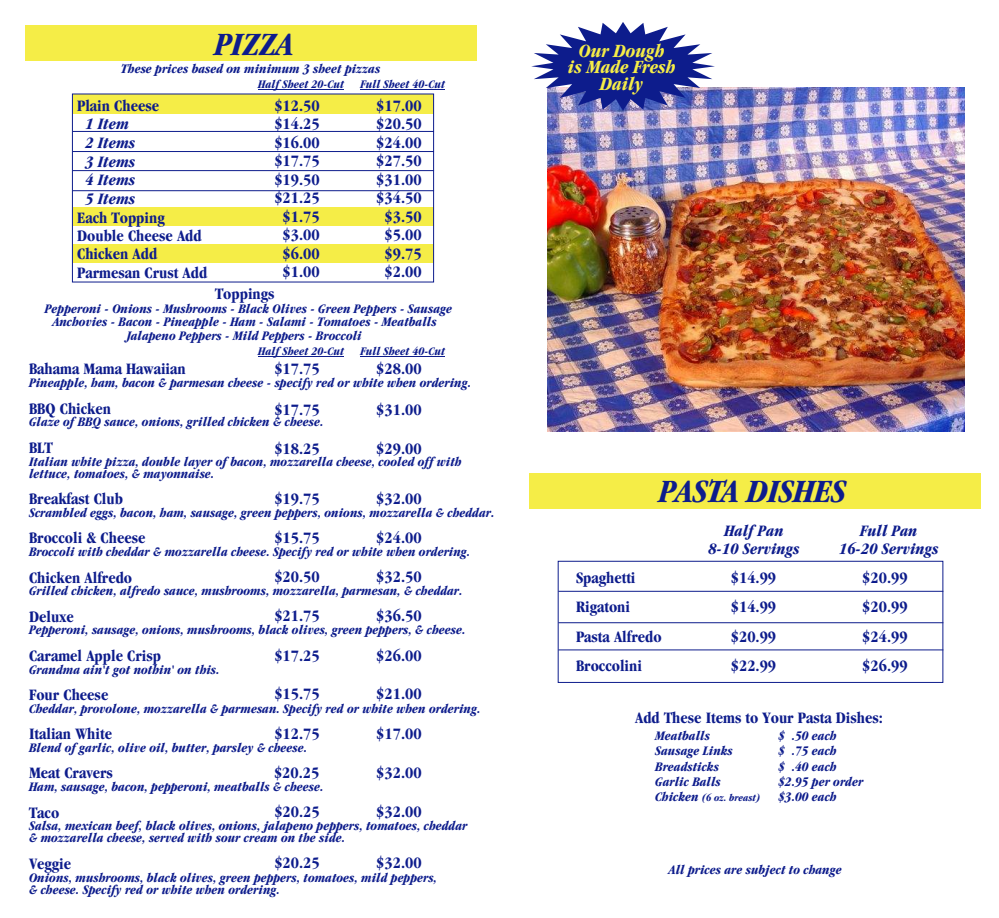
<style>
.page{position:relative;width:999px;height:918px;background:#fff}
.page>*{position:absolute;margin:0;border:0;box-sizing:border-box;transform-origin:0 0}
.t1{font:italic 700 condensed 33.6px "Garamond";color:#0d1c8c}
.t2{font:italic 700 condensed 19.35px/16.4px "Garamond";color:#f5ed47;text-align:center}
.t3{font:700 condensed 16.5px/18.5px "Garamond";color:#0d1c8c}
.t4{font:italic 700 condensed 16.5px/18.6px "Garamond";color:#0d1c8c;text-align:center}
.t5{font:italic 700 condensed 13.5px/15.3px "Garamond";color:#0d1c8c}
.t6{font:italic 700 condensed 12px "Garamond";color:#0d1c8c}
.t7{font:italic 700 condensed 10.5px "Garamond";color:#0d1c8c}
.s1{font-size:13.5px}
</style>
<div class="page">
<div style="left:25px;top:26px;width:452px;height:35px;background:#f5ed47"></div>
<div style="left:529px;top:473px;width:452px;height:35px;background:#f5ed47"></div>
<div style="left:73px;top:208px;width:360px;height:18px;background:#f5ed47"></div>
<div style="left:73px;top:244px;width:360px;height:19px;background:#f5ed47"></div>
<div style="left:73px;top:94px;width:360px;height:20px;background:#f5ed47"></div>
<hr style="left:258px;top:89px;width:86px;height:1px;background:#0d1c8c">
<hr style="left:258px;top:356px;width:86px;height:1px;background:#0d1c8c">
<hr style="left:361px;top:89px;width:84px;height:1px;background:#0d1c8c">
<hr style="left:361px;top:356px;width:84px;height:1px;background:#0d1c8c">
<div style="left:72px;top:94px;width:362px;height:188px;border:1px solid #0d1c8c"></div>
<div style="left:558px;top:561px;width:385px;height:122px;border:1px solid #0d1c8c"></div>
<hr style="left:73px;top:131px;width:361px;height:1px;background:#0d1c8c">
<hr style="left:558px;top:591px;width:385px;height:1px;background:#0d1c8c">
<hr style="left:73px;top:151px;width:361px;height:1px;background:#0d1c8c">
<hr style="left:558px;top:622px;width:385px;height:1px;background:#0d1c8c">
<hr style="left:73px;top:170px;width:361px;height:1px;background:#0d1c8c">
<hr style="left:558px;top:650px;width:385px;height:1px;background:#0d1c8c">
<hr style="left:73px;top:190px;width:361px;height:1px;background:#0d1c8c">
<img style="left:547px;top:87px;width:418px;height:344px">
<svg style="left:531px;top:22px;width:184px;height:89px"></svg>
<h1 class="t1" style="left:215px;top:29px;width:80px">PIZZA</h1>
<p class="t5" style="left:121px;top:62px;width:261px">These prices based on minimum 3 sheet pizzas</p>
<p class="t3" style="left:77px;top:97px;width:84px">Plain Cheese</p>
<p class="t4" style="left:85px;top:116px;width:51px;text-align:left">1 Item<br>2 Items<br>3 Items<br>4 Items<br>5 Items</p>
<p class="t3" style="left:77px;top:209px;width:132px">Each Topping<br>Double Cheese Add<br>Chicken Add<br>Parmesan Crust Add</p>
<p class="t6" style="left:258px;top:79px;width:87px">Half Sheet 20-Cut</p>
<p class="t3" style="left:274px;top:97px;width:47px;text-align:center">$12.50 $14.25 $16.00 $17.75 $19.50 $21.25 $1.75 $3.00 $6.00 $1.00</p>
<p class="t6" style="left:361px;top:79px;width:86px">Full Sheet 40-Cut</p>
<p class="t3" style="left:376px;top:97px;width:47px;text-align:center">$17.00 $20.50 $24.00 $27.50 $31.00 $34.50 $3.50 $5.00 $9.75 $2.00</p>
<p class="t3" style="left:215px;top:285px;width:61px">Toppings</p>
<p class="t5" style="left:45px;top:302px;width:409px">Pepperoni - Onions - Mushrooms - Black Olives - Green Peppers - Sausage</p>
<p class="t5" style="left:53px;top:315px;width:385px">Anchovies - Bacon - Pineapple - Ham - Salami - Tomatoes - Meatballs</p>
<p class="t5" style="left:127px;top:329px;width:236px">Jalapeno Peppers - Mild Peppers - Broccoli</p>
<p class="t6" style="left:258px;top:346px;width:87px">Half Sheet 20-Cut</p>
<p class="t6" style="left:361px;top:346px;width:86px">Full Sheet 40-Cut</p>
<p class="t3" style="left:274px;top:361px;width:47px">$17.75</p>
<p class="t3" style="left:274px;top:401px;width:47px">$17.75</p>
<p class="t3" style="left:274px;top:440px;width:47px">$18.25</p>
<p class="t3" style="left:274px;top:491px;width:47px">$19.75</p>
<p class="t3" style="left:376px;top:361px;width:47px">$28.00</p>
<p class="t3" style="left:376px;top:401px;width:47px">$31.00</p>
<p class="t3" style="left:376px;top:440px;width:47px">$29.00</p>
<p class="t3" style="left:376px;top:491px;width:47px">$32.00</p>
<p class="t3" style="left:29px;top:361px;width:158px">Bahama Mama Hawaiian</p>
<p class="t5" style="left:29px;top:376px;width:444px">Pineapple, ham, bacon &amp; parmesan cheese - specify red or white when ordering.</p>
<p class="t3" style="left:29px;top:400px;width:84px">BBQ Chicken</p>
<p class="t5" style="left:29px;top:415px;width:296px">Glaze of BBQ sauce, onions, grilled chicken &amp; cheese.</p>
<p class="t3" style="left:29px;top:439px;width:25px">BLT</p>
<p class="t5" style="left:29px;top:456px;width:434px;line-height:12.1px">Italian white pizza, double layer of bacon, mozzarella cheese, cooled off with lettuce, tomatoes, &amp; mayonnaise.</p>
<p class="t3" style="left:29px;top:491px;width:95px">Breakfast Club</p>
<p class="t5" style="left:29px;top:506px;width:467px">Scrambled eggs, bacon, ham, sausage, green peppers, onions, mozzarella &amp; cheddar.</p>
<p class="t3" style="left:29px;top:530px;width:118px">Broccoli &amp; Cheese</p>
<p class="t5" style="left:29px;top:545px;width:443px">Broccoli with cheddar &amp; mozzarella cheese. Specify red or white when ordering.</p>
<p class="t3" style="left:29px;top:569px;width:105px">Chicken Alfredo</p>
<p class="t5" style="left:29px;top:584px;width:435px">Grilled chicken, alfredo sauce, mushrooms, mozzarella, parmesan, &amp; cheddar.</p>
<p class="t3" style="left:29px;top:608px;width:46px">Deluxe</p>
<p class="t5" style="left:29px;top:623px;width:438px">Pepperoni, sausage, onions, mushrooms, black olives, green peppers, &amp; cheese.</p>
<p class="t3" style="left:29px;top:647px;width:133px">Caramel Apple Crisp</p>
<p class="t5" style="left:29px;top:662px;width:192px">Grandma ain't got nothin' on this.</p>
<p class="t3" style="left:29px;top:686px;width:81px">Four Cheese</p>
<p class="t5" style="left:29px;top:702px;width:453px">Cheddar, provolone, mozzarella &amp; parmesan. Specify red or white when ordering.</p>
<p class="t3" style="left:29px;top:726px;width:84px">Italian White</p>
<p class="t5" style="left:29px;top:741px;width:280px">Blend of garlic, olive oil, butter, parsley &amp; cheese.</p>
<p class="t3" style="left:29px;top:765px;width:85px">Meat Cravers</p>
<p class="t5" style="left:29px;top:780px;width:296px">Ham, sausage, bacon, pepperoni, meatballs &amp; cheese.</p>
<p class="t3" style="left:29px;top:804px;width:32px">Taco</p>
<p class="t5" style="left:29px;top:821px;width:440px;line-height:12.1px">Salsa, mexican beef, black olives, onions, jalapeno peppers, tomatoes, cheddar &amp; mozzarella cheese, served with sour cream on the side.</p>
<p class="t3" style="left:29px;top:855px;width:44px">Veggie</p>
<p class="t5" style="left:29px;top:872px;width:409px;line-height:12.1px">Onions, mushrooms, black olives, green peppers, tomatoes, mild peppers, &amp; cheese. Specify red or white when ordering.</p>
<p class="t3" style="left:274px;top:529px;width:47px">$15.75</p>
<p class="t3" style="left:376px;top:529px;width:47px">$24.00</p>
<p class="t3" style="left:274px;top:568px;width:47px">$20.50</p>
<p class="t3" style="left:376px;top:568px;width:47px">$32.50</p>
<p class="t3" style="left:274px;top:607px;width:47px">$21.75</p>
<p class="t3" style="left:376px;top:607px;width:47px">$36.50</p>
<p class="t3" style="left:274px;top:647px;width:47px">$17.25</p>
<p class="t3" style="left:376px;top:647px;width:47px">$26.00</p>
<p class="t3" style="left:274px;top:686px;width:47px">$15.75</p>
<p class="t3" style="left:376px;top:686px;width:47px">$21.00</p>
<p class="t3" style="left:274px;top:726px;width:47px">$12.75</p>
<p class="t3" style="left:376px;top:726px;width:47px">$17.00</p>
<p class="t3" style="left:274px;top:764px;width:47px">$20.25</p>
<p class="t3" style="left:274px;top:804px;width:47px">$20.25</p>
<p class="t3" style="left:274px;top:854px;width:47px">$20.25</p>
<p class="t3" style="left:376px;top:764px;width:47px">$32.00</p>
<p class="t3" style="left:376px;top:804px;width:47px">$32.00</p>
<p class="t3" style="left:376px;top:854px;width:47px">$32.00</p>
<h2 class="t2" style="left:568px;top:44px;width:109px">Our Dough<br>is Made Fresh<br>Daily</h2>
<h1 class="t1" style="left:659px;top:477px;width:189px">PASTA DISHES</h1>
<p class="t4" style="left:708px;top:522px;width:93px">Half Pan<br>8-10 Servings</p>
<p class="t4" style="left:839px;top:522px;width:101px">Full Pan<br>16-20 Servings</p>
<p class="t3" style="left:576px;top:563px;width:87px;line-height:29.5px">Spaghetti<br>Rigatoni<br>Pasta Alfredo<br>Broccolini</p>
<p class="t3" style="left:731px;top:563px;width:47px;line-height:29.5px;text-align:justify">$14.99 $14.99 $20.99 $22.99</p>
<p class="t3" style="left:862px;top:563px;width:47px;line-height:29.5px;text-align:justify">$20.99 $20.99 $24.99 $26.99</p>
<p class="t3" style="left:635px;top:709px;width:249px">Add These Items to Your Pasta Dishes:</p>
<p class="t5" style="left:655px;top:729px;width:79px">Meatballs<br>Sausage Links<br>Breadsticks<br>Garlic Balls</p>
<p class="t7" style="left:655px;top:793px;width:106px"><span class="s1">Chicken</span> (6 oz. breast)</p>
<p class="t5" style="left:778px;top:729px;width:87px">$ .50 each<br>$ .75 each<br>$ .40 each $2.95 per order $3.00 each</p>
<p class="t5" style="left:669px;top:862px;width:174px">All prices are subject to change</p>
</div>
